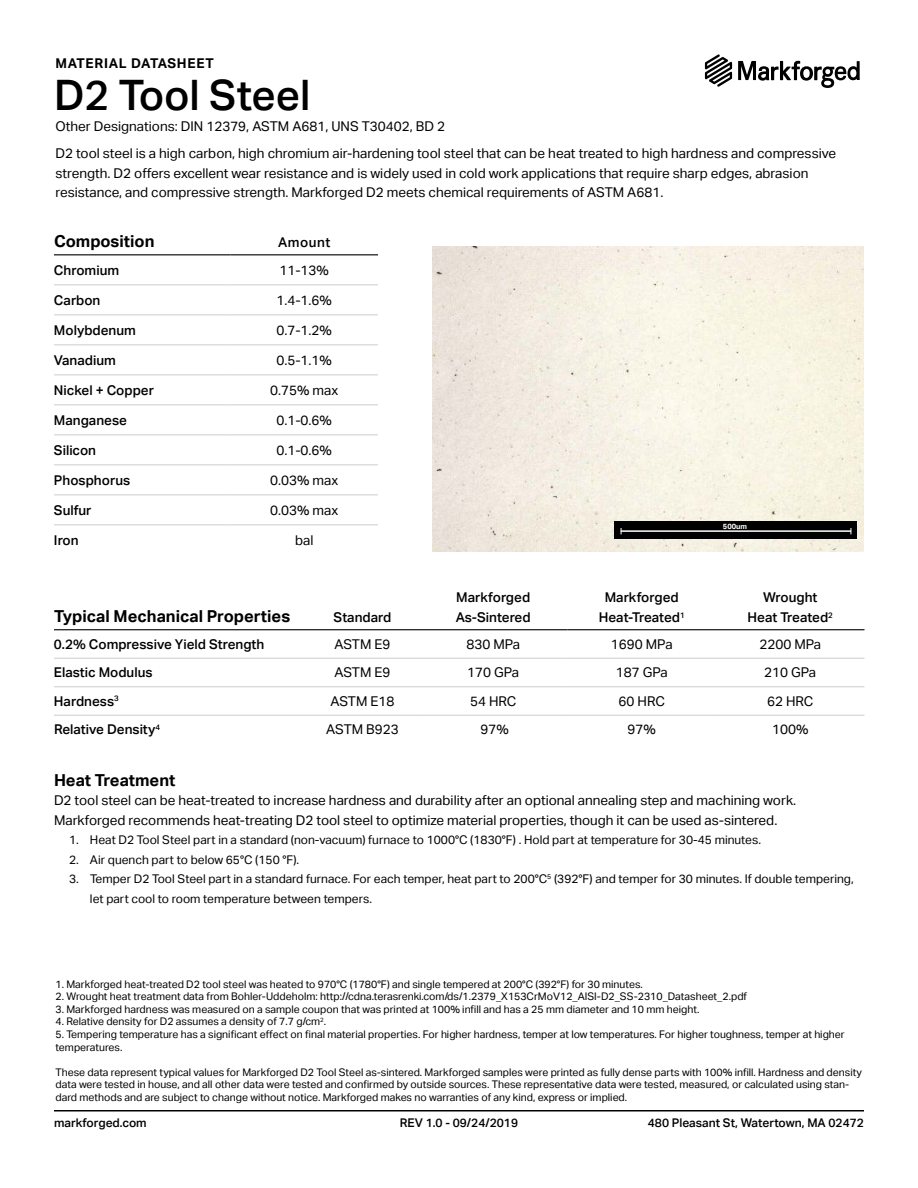
<style>
.page{position:relative;width:918px;height:1188px;background:#fff}
.page>*{position:absolute;margin:0;border:0;box-sizing:border-box;transform-origin:0 0}
.t1{font:500 42px "Aktiv Grotesk";color:#000}
.t2{font:700 16.5px "Aktiv Grotesk";color:#000}
.t3{font:13.5px/19.5px "Aktiv Grotesk";color:#000}
.t4{font:500 13.5px/20.2px "Aktiv Grotesk";color:#000;text-align:center}
.t5{font:700 13.5px "Aktiv Grotesk";letter-spacing:.05em;color:#000}
.t6{font:12px/19.5px "Aktiv Grotesk";color:#000}
.t7{font:500 12px "Aktiv Grotesk";color:#000}
.t8{font:10.5px/12.6px "Aktiv Grotesk";color:#000}
.t9{font:700 7.5px "Aktiv Grotesk";color:#fff}
</style>
<div class="page">
<hr style="left:54px;top:1110px;width:810px;height:1px;background:#000">
<svg style="left:738px;top:61px;width:122px;height:27px"></svg>
<svg style="left:705px;top:54px;width:27px;height:33px"></svg>
<hr style="left:54px;top:658px;width:252px;height:1px;background:#d1d2d4">
<hr style="left:306px;top:658px;width:113px;height:1px;background:#d1d2d4">
<hr style="left:419px;top:658px;width:149px;height:1px;background:#d1d2d4">
<hr style="left:568px;top:658px;width:148px;height:1px;background:#d1d2d4">
<hr style="left:716px;top:658px;width:149px;height:1px;background:#d1d2d4">
<hr style="left:54px;top:686px;width:252px;height:1px;background:#d1d2d4">
<hr style="left:306px;top:686px;width:113px;height:1px;background:#d1d2d4">
<hr style="left:419px;top:686px;width:149px;height:1px;background:#d1d2d4">
<hr style="left:568px;top:686px;width:148px;height:1px;background:#d1d2d4">
<hr style="left:716px;top:686px;width:149px;height:1px;background:#d1d2d4">
<hr style="left:54px;top:715px;width:252px;height:1px;background:#d1d2d4">
<hr style="left:306px;top:715px;width:113px;height:1px;background:#d1d2d4">
<hr style="left:419px;top:715px;width:149px;height:1px;background:#d1d2d4">
<hr style="left:568px;top:715px;width:148px;height:1px;background:#d1d2d4">
<hr style="left:716px;top:715px;width:149px;height:1px;background:#d1d2d4">
<hr style="left:54px;top:629px;width:252px;height:1px;background:#000">
<hr style="left:306px;top:629px;width:113px;height:1px;background:#000">
<hr style="left:419px;top:629px;width:149px;height:1px;background:#000">
<hr style="left:568px;top:629px;width:148px;height:1px;background:#000">
<hr style="left:716px;top:629px;width:149px;height:1px;background:#000">
<hr style="left:54px;top:284px;width:176px;height:1px;background:#d1d2d4">
<hr style="left:230px;top:284px;width:148px;height:1px;background:#d1d2d4">
<hr style="left:54px;top:314px;width:176px;height:1px;background:#d1d2d4">
<hr style="left:230px;top:314px;width:148px;height:1px;background:#d1d2d4">
<hr style="left:54px;top:344px;width:176px;height:1px;background:#d1d2d4">
<hr style="left:230px;top:344px;width:148px;height:1px;background:#d1d2d4">
<hr style="left:54px;top:374px;width:176px;height:1px;background:#d1d2d4">
<hr style="left:230px;top:374px;width:148px;height:1px;background:#d1d2d4">
<hr style="left:54px;top:404px;width:176px;height:1px;background:#d1d2d4">
<hr style="left:230px;top:404px;width:148px;height:1px;background:#d1d2d4">
<hr style="left:54px;top:434px;width:176px;height:1px;background:#d1d2d4">
<hr style="left:230px;top:434px;width:148px;height:1px;background:#d1d2d4">
<hr style="left:54px;top:464px;width:176px;height:1px;background:#d1d2d4">
<hr style="left:230px;top:464px;width:148px;height:1px;background:#d1d2d4">
<hr style="left:54px;top:494px;width:176px;height:1px;background:#d1d2d4">
<hr style="left:230px;top:494px;width:148px;height:1px;background:#d1d2d4">
<hr style="left:54px;top:524px;width:176px;height:1px;background:#d1d2d4">
<hr style="left:230px;top:524px;width:148px;height:1px;background:#d1d2d4">
<hr style="left:54px;top:254px;width:176px;height:1px;background:#000">
<hr style="left:230px;top:254px;width:148px;height:1px;background:#000">
<img style="left:433px;top:246px;width:431px;height:306px">
<div style="left:614px;top:521px;width:243px;height:18px;background:#000"></div>
<hr style="left:621px;top:530px;width:230px;height:2px;background:#fff">
<p class="t5" style="left:56px;top:58px;width:160px">MATERIAL DATASHEET</p>
<h1 class="t1" style="left:54px;top:79px;width:258px">D2 Tool Steel</h1>
<p class="t3" style="left:56px;top:117px;width:391px">Other Designations: DIN 12379, ASTM A681, UNS T30402, BD 2</p>
<p class="t3" style="left:55px;top:144px;width:782px">D2 tool steel is a high carbon, high chromium air-hardening tool steel that can be heat treated to high hardness and compressive strength. D2 offers excellent wear resistance and is widely used in cold work applications that require sharp edges, abrasion resistance, and compressive strength. Markforged D2 meets chemical requirements of ASTM A681.</p>
<h2 class="t2" style="left:54px;top:235px;width:102px">Composition</h2>
<p class="t4" style="left:278px;top:234px;width:54px">Amount</p>
<p class="t4" style="left:54px;top:261px;width:67px">Chromium</p>
<p class="t3" style="left:279px;top:261px;width:51px">11-13%</p>
<p class="t4" style="left:54px;top:291px;width:48px">Carbon</p>
<p class="t3" style="left:276px;top:291px;width:57px">1.4-1.6%</p>
<p class="t4" style="left:54px;top:321px;width:83px">Molybdenum</p>
<p class="t3" style="left:276px;top:321px;width:57px">0.7-1.2%</p>
<p class="t4" style="left:54px;top:351px;width:63px">Vanadium</p>
<p class="t3" style="left:276px;top:351px;width:57px">0.5-1.1%</p>
<p class="t4" style="left:54px;top:381px;width:102px">Nickel + Copper</p>
<p class="t3" style="left:270px;top:381px;width:70px">0.75% max</p>
<p class="t4" style="left:54px;top:411px;width:74px">Manganese</p>
<p class="t3" style="left:276px;top:411px;width:57px">0.1-0.6%</p>
<p class="t4" style="left:54px;top:441px;width:44px">Silicon</p>
<p class="t3" style="left:276px;top:441px;width:57px">0.1-0.6%</p>
<p class="t4" style="left:54px;top:471px;width:78px">Phosphorus</p>
<p class="t3" style="left:270px;top:471px;width:70px">0.03% max</p>
<p class="t4" style="left:54px;top:501px;width:39px">Sulfur</p>
<p class="t3" style="left:270px;top:501px;width:70px">0.03% max</p>
<p class="t4" style="left:54px;top:531px;width:26px">Iron</p>
<p class="t3" style="left:295px;top:531px;width:20px">bal</p>
<h2 class="t2" style="left:54px;top:610px;width:238px">Typical Mechanical Properties</h2>
<p class="t4" style="left:334px;top:608px;width:59px">Standard</p>
<p class="t9" style="left:723px;top:523px;width:26px">500um</p>
<p class="t4" style="left:456px;top:588px;width:76px;text-align:left">Markforged<br>As-Sintered</p>
<p class="t4" style="left:599px;top:588px;width:87px">Markforged<br>Heat-Treated<sup>1</sup></p>
<p class="t4" style="left:748px;top:588px;width:87px">Wrought<br>Heat Treated<sup>2</sup></p>
<p class="t4" style="left:54px;top:635px;width:212px">0.2% Compressive Yield Strength</p>
<p class="t3" style="left:335px;top:635px;width:57px">ASTM E9</p>
<p class="t3" style="left:466px;top:635px;width:55px">830 MPa</p>
<p class="t3" style="left:611px;top:635px;width:63px">1690 MPa</p>
<p class="t3" style="left:759px;top:635px;width:63px">2200 MPa</p>
<p class="t4" style="left:54px;top:664px;width:100px">Elastic Modulus</p>
<p class="t3" style="left:334px;top:664px;width:57px">ASTM E9</p>
<p class="t3" style="left:467px;top:664px;width:53px">170 GPa</p>
<p class="t3" style="left:616px;top:664px;width:53px">187 GPa</p>
<p class="t3" style="left:764px;top:664px;width:53px">210 GPa</p>
<p class="t4" style="left:54px;top:692px;width:66px">Hardness<sup>3</sup></p>
<p class="t3" style="left:331px;top:692px;width:65px">ASTM E18</p>
<p class="t3" style="left:470px;top:692px;width:48px">54 HRC</p>
<p class="t3" style="left:619px;top:692px;width:48px">60 HRC</p>
<p class="t3" style="left:767px;top:692px;width:48px">62 HRC</p>
<p class="t4" style="left:54px;top:721px;width:108px">Relative Density<sup>4</sup></p>
<p class="t3" style="left:326px;top:721px;width:74px">ASTM B923</p>
<p class="t3" style="left:481px;top:721px;width:30px">97%</p>
<p class="t3" style="left:628px;top:721px;width:30px">97%</p>
<p class="t3" style="left:772px;top:721px;width:38px">100%</p>
<h2 class="t2" style="left:54px;top:773px;width:123px">Heat Treatment</h2>
<p class="t3" style="left:54px;top:792px;width:744px">D2 tool steel can be heat-treated to increase hardness and durability after an optional annealing step and machining work.<br>Markforged recommends heat-treating D2 tool steel to optimize material properties, though it can be used as-sintered.</p>
<p class="t6" style="left:69px;top:831px;width:694px">1. Heat D2 Tool Steel part in a standard (non-vacuum) furnace to 1000°C (1830°F) . Hold part at temperature for 30-45 minutes.</p>
<p class="t6" style="left:69px;top:851px;width:232px">2. Air quench part to below 65°C (150 °F).</p>
<p class="t6" style="left:90px;top:870px;width:765px;text-indent:-21px">3. Temper D2 Tool Steel part in a standard furnace. For each temper, heat part to 200°C<sup>5</sup> (392°F) and temper for 30 minutes. If double tempering, let part cool to room temperature between tempers.</p>
<p class="t8" style="left:56px;top:978px;width:589px">1. Markforged heat-treated D2 tool steel was heated to 970°C (1780°F) and single tempered at 200°C (392°F) for 30 minutes.</p>
<p class="t8" style="left:56px;top:991px;width:693px">2. Wrought heat treatment data from Bohler-Uddeholm: http://cdna.terasrenki.com/ds/1.2379_X153CrMoV12_AISI-D2_SS-2310_Datasheet_2.pdf</p>
<p class="t8" style="left:56px;top:1003px;width:646px">3. Markforged hardness was measured on a sample coupon that was printed at 100% infill and has a 25 mm diameter and 10 mm height.</p>
<p class="t8" style="left:56px;top:1016px;width:272px">4. Relative density for D2 assumes a density of 7.7 g/cm<sup>2</sup>.</p>
<p class="t8" style="left:55px;top:1028px;width:791px">5. Tempering temperature has a significant effect on final material properties. For higher hardness, temper at low temperatures. For higher toughness, temper at higher temperatures.</p>
<p class="t8" style="left:55px;top:1066px;width:808px">These data represent typical values for Markforged D2 Tool Steel as-sintered. Markforged samples were printed as fully dense parts with 100% infill. Hardness and density data were tested in house, and all other data were tested and confirmed by outside sources. These representative data were tested, measured, or calculated using stan&shy;dard methods and are subject to change without notice. Markforged makes no warranties of any kind, express or implied.</p>
<p class="t7" style="left:400px;top:1118px;width:120px">REV 1.0 - 09/24/2019</p>
<p class="t7" style="left:54px;top:1118px;width:94px">markforged.com</p>
<p class="t7" style="left:648px;top:1118px;width:218px">480 Pleasant St, Watertown, MA 02472</p>
</div>
